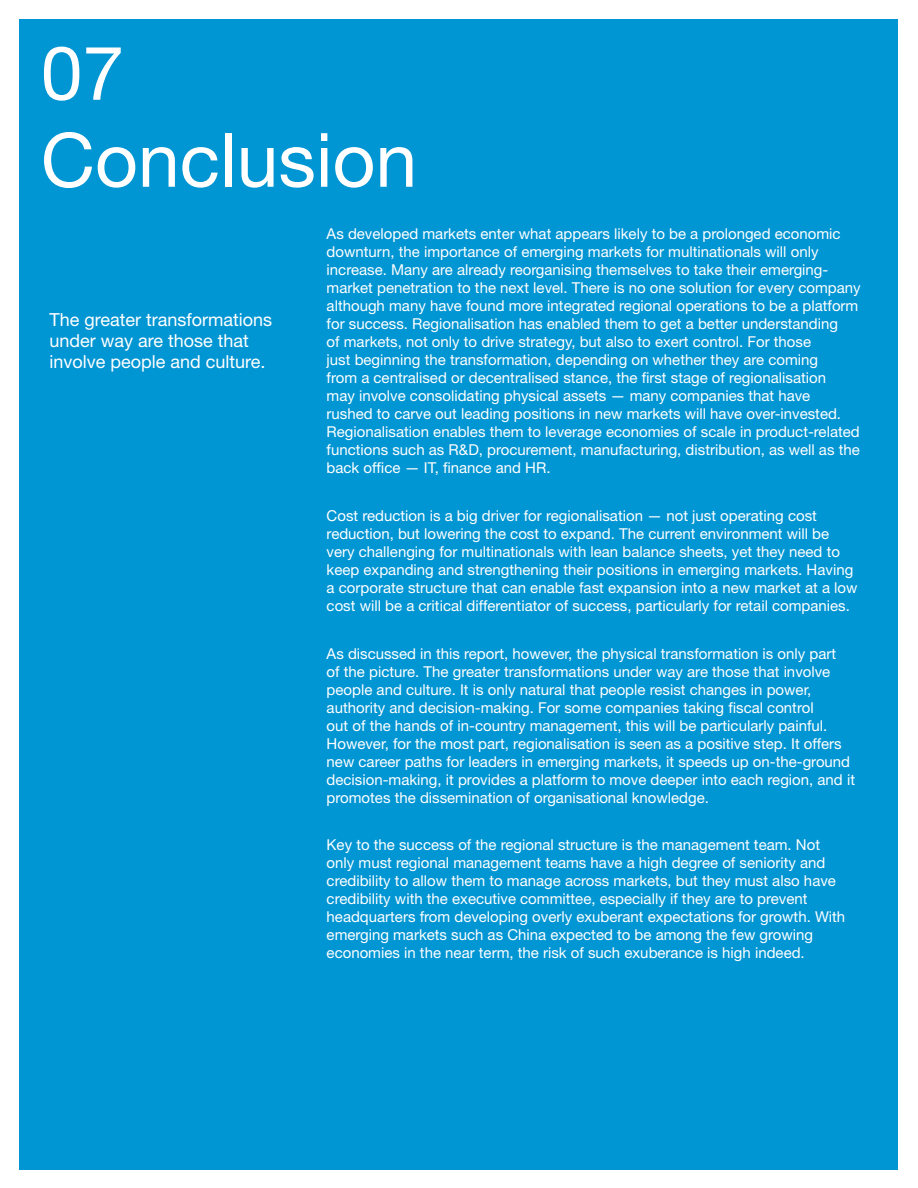
<style>
.page{position:relative;width:918px;height:1188px;background:#fff}
.page>*{position:absolute;margin:0;border:0;box-sizing:border-box;transform-origin:0 0}
.t1{font:75px/87px "Helvetica Neue";color:#fff}
.t2{font:18px/21px "Helvetica Neue";color:#fff}
.t3{font:15px/18px "Helvetica Neue";color:#fff}
</style>
<div class="page">
<div style="left:19px;top:19px;width:879px;height:1150px;background:#0095d3"></div>
<h1 class="t1" style="left:41px;top:29px;width:378px">07<br>Conclusion</h1>
<p class="t2" style="left:49px;top:309px;width:224px">The greater transformations under way are those that involve people and culture.</p>
<p class="t3" style="left:327px;top:225px;width:536px">As developed markets enter what appears likely to be a prolonged economic downturn, the importance of emerging markets for multinationals will only increase. Many are already reorganising themselves to take their emerging&shy;market penetration to the next level. There is no one solution for every company although many have found more integrated regional operations to be a platform for success. Regionalisation has enabled them to get a better understanding<br>of markets, not only to drive strategy, but also to exert control. For those<br>just beginning the transformation, depending on whether they are coming<br>from a centralised or decentralised stance, the first stage of regionalisation<br>may involve consolidating physical assets — many companies that have<br>rushed to carve out leading positions in new markets will have over-invested.<br>Regionalisation enables them to leverage economies of scale in product-related functions such as R&amp;D, procurement, manufacturing, distribution, as well as the back office — IT, finance and HR.</p>
<p class="t3" style="left:327px;top:506px;width:532px">Cost reduction is a big driver for regionalisation — not just operating cost reduction, but lowering the cost to expand. The current environment will be very challenging for multinationals with lean balance sheets, yet they need to keep expanding and strengthening their positions in emerging markets. Having a corporate structure that can enable fast expansion into a new market at a low cost will be a critical differentiator of success, particularly for retail companies.</p>
<p class="t3" style="left:327px;top:644px;width:530px">As discussed in this report, however, the physical transformation is only part<br>of the picture. The greater transformations under way are those that involve people and culture. It is only natural that people resist changes in power, authority and decision-making. For some companies taking fiscal control<br>out of the hands of in-country management, this will be particularly painful.<br>However, for the most part, regionalisation is seen as a positive step. It offers new career paths for leaders in emerging markets, it speeds up on-the-ground decision-making, it provides a platform to move deeper into each region, and it promotes the dissemination of organisational knowledge.</p>
<p class="t3" style="left:327px;top:836px;width:520px">Key to the success of the regional structure is the management team. Not only must regional management teams have a high degree of seniority and credibility to allow them to manage across markets, but they must also have credibility with the executive committee, especially if they are to prevent headquarters from developing overly exuberant expectations for growth. With emerging markets such as China expected to be among the few growing economies in the near term, the risk of such exuberance is high indeed.</p>
</div>
